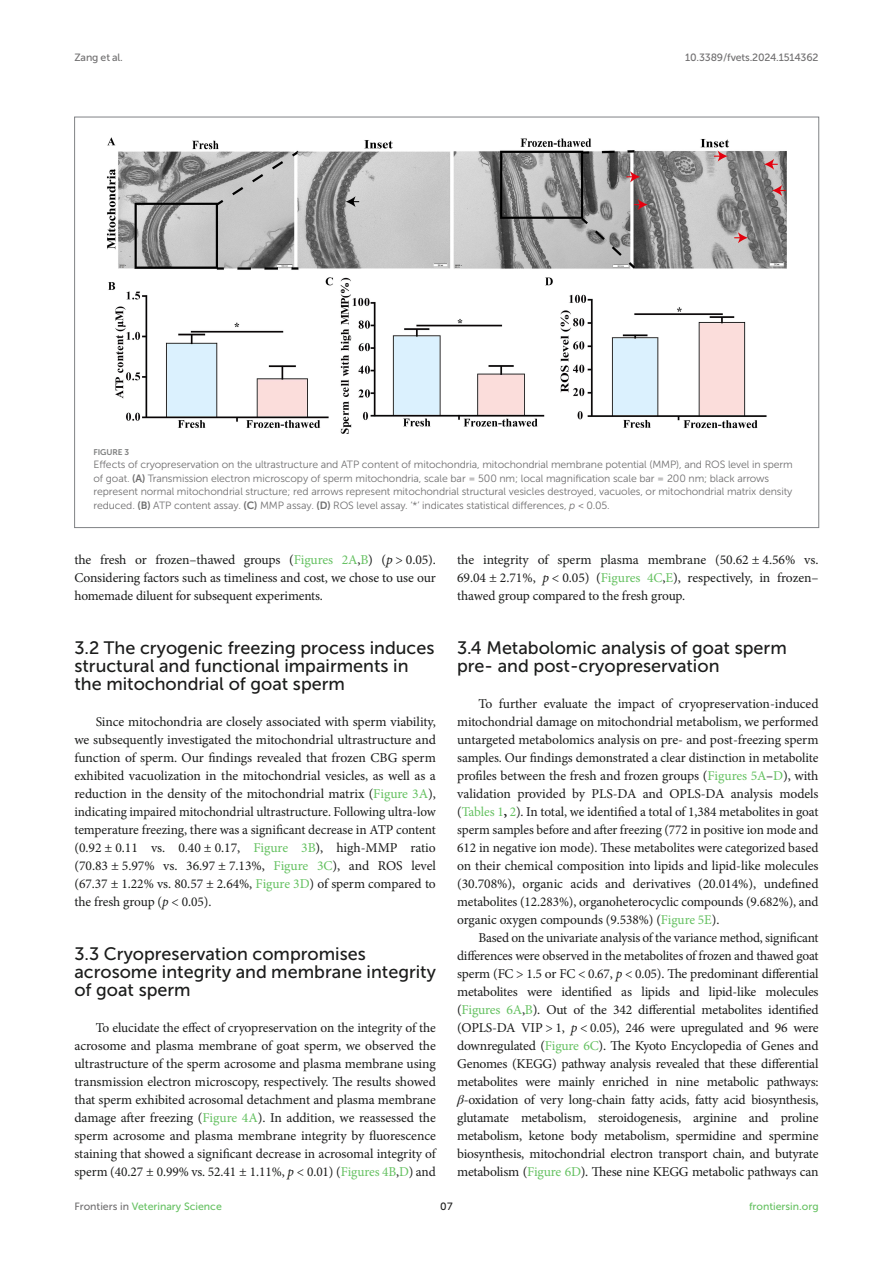
<style>
.page{position:relative;width:893px;height:1263px;background:#fff}
.page>*{position:absolute;margin:0;border:0;box-sizing:border-box;transform-origin:0 0}
.HEAD_2{font:18px/18px "Museo Sans 500";color:#1b1c1b}
.TEXT{font:13.5px/18px "Minion Pro";letter-spacing:-.01em;color:#1b1c1b;text-align:justify}
.FIG_LEG{font:10.5px/13.5px "Museo Sans 300";letter-spacing:-.01em;color:#706f70}
.t1{font:10.5px "Museo Sans 500";color:#65c161}
.t2{font:10.5px "Museo Sans 500";letter-spacing:-.015em;color:#706f70}
.t3{font:10.5px "Museo Sans 500";color:#1b1c1b}
.FIG_HD{font:8.25px "Museo Sans 700";letter-spacing:-.01em;color:#7e7f7f}
.s1{font-family:"Museo Sans 700"}
.s2{font-style:italic}
.s3{color:#65c161}
.s4{font-weight:700}
.s5{font-family:"STIX General";font-style:italic}
.s6{color:#706f70}
</style>
<div class="page">
<img style="left:106px;top:137px;width:681px;height:297px">
<p class="t2" style="left:74px;top:51px;width:50px">Zang et al.</p>
<p class="t2" style="left:685px;top:51px;width:135px">10.3389/fvets.2024.1514362</p>
<p class="FIG_HD" style="left:94px;top:447px;width:37px">FIGURE 3</p>
<p class="FIG_LEG" style="left:94px;top:458px;width:701px">Effects of cryopreservation on the ultrastructure and ATP content of mitochondria, mitochondrial membrane potential (MMP), and ROS level in sperm of goat. <span class="s1">(A)</span> Transmission electron microscopy of sperm mitochondria, scale bar = 500 nm; local magnification scale bar = 200 nm; black arrows represent normal mitochondrial structure; red arrows represent mitochondrial structural vesicles destroyed, vacuoles, or mitochondrial matrix density reduced. <span class="s1">(B)</span> ATP content assay. <span class="s1">(C)</span> MMP assay. <span class="s1">(D)</span> ROS level assay. ‘*’ indicates statistical differences, <span class="s2">p</span> &lt; 0.05.</p>
<p class="TEXT" style="left:74px;top:551px;width:363px">the fresh or frozen–thawed groups (<span class="s3">Figures 2A</span>,<span class="s3">B</span>) (<span class="s2">p</span> &gt; 0.05).<br>Considering factors such as timeliness and cost, we chose to use our homemade diluent for subsequent experiments.</p>
<p class="HEAD_2" style="left:74px;top:639px;width:362px">3.2 The cryogenic freezing process induces structural and functional impairments in the mitochondrial of goat sperm</p>
<p class="TEXT" style="left:74px;top:713px;width:363px;text-indent:21px">Since mitochondria are closely associated with sperm viability, we subsequently investigated the mitochondrial ultrastructure and function of sperm. Our findings revealed that frozen CBG sperm exhibited vacuolization in the mitochondrial vesicles, as well as a reduction in the density of the mitochondrial matrix (<span class="s3">Figure 3A</span>), indicating impaired mitochondrial ultrastructure. Following ultra-low temperature freezing, there was a significant decrease in ATP content (0.92 ± 0.11 vs. 0.40 ± 0.17, <span class="s3">Figure 3B</span>), high-MMP ratio (70.83 ± 5.97% vs. 36.97 ± 7.13%, <span class="s3">Figure 3C</span>), and ROS level (67.37 ± 1.22% vs. 80.57 ± 2.64%, <span class="s3">Figure 3D</span>) of sperm compared to the fresh group (<span class="s2">p</span> &lt; 0.05).</p>
<p class="HEAD_2" style="left:74px;top:945px;width:363px">3.3 Cryopreservation compromises acrosome integrity and membrane integrity of goat sperm</p>
<p class="TEXT" style="left:74px;top:1019px;width:363px;text-indent:21px">To elucidate the effect of cryopreservation on the integrity of the acrosome and plasma membrane of goat sperm, we observed the ultrastructure of the sperm acrosome and plasma membrane using transmission electron microscopy, respectively. The results showed that sperm exhibited acrosomal detachment and plasma membrane damage after freezing (<span class="s3">Figure 4A</span>). In addition, we reassessed the sperm acrosome and plasma membrane integrity by fluorescence staining that showed a significant decrease in acrosomal integrity of sperm (40.27 ± 0.99% vs. 52.41 ± 1.11%, <span class="s2">p</span> &lt; 0.01) (<span class="s3">Figures 4B</span>,<span class="s3">D</span>) and</p>
<p class="TEXT" style="left:457px;top:551px;width:363px">the integrity of sperm plasma membrane (50.62 ± 4.56% vs.<br>69.04 ± 2.71%, <span class="s2">p</span> &lt; 0.05) (<span class="s3">Figures 4C</span>,<span class="s3">E</span>), respectively, in frozen– thawed group compared to the fresh group.</p>
<p class="HEAD_2" style="left:457px;top:639px;width:331px">3.4 Metabolomic analysis of goat sperm pre- and post-cryopreservation</p>
<p class="TEXT" style="left:457px;top:695px;width:363px;text-indent:21px">To further evaluate the impact of cryopreservation-induced mitochondrial damage on mitochondrial metabolism, we performed untargeted metabolomics analysis on pre- and post-freezing sperm samples. Our findings demonstrated a clear distinction in metabolite profiles between the fresh and frozen groups (<span class="s3">Figures 5A</span>–<span class="s3">D</span>), with validation provided by PLS-DA and OPLS-DA analysis models (<span class="s3">Tables 1</span><span class="s4">,</span> <span class="s3">2</span>). In total, we identified a total of 1,384 metabolites in goat sperm samples before and after freezing (772 in positive ion mode and 612 in negative ion mode). These metabolites were categorized based on their chemical composition into lipids and lipid-like molecules (30.708%), organic acids and derivatives (20.014%), undefined metabolites (12.283%), organoheterocyclic compounds (9.682%), and organic oxygen compounds (9.538%) (<span class="s3">Figure 5E</span>).</p>
<p class="TEXT" style="left:457px;top:929px;width:363px;text-indent:21px">Based on the univariate analysis of the variance method, significant differences were observed in the metabolites of frozen and thawed goat sperm (FC &gt; 1.5 or FC &lt; 0.67, <span class="s2">p</span> &lt; 0.05). The predominant differential metabolites were identified as lipids and lipid-like molecules (<span class="s3">Figures 6A</span>,<span class="s3">B</span>). Out of the 342 differential metabolites identified (OPLS-DA VIP &gt; 1, <span class="s2">p</span> &lt; 0.05), 246 were upregulated and 96 were downregulated (<span class="s3">Figure 6C</span>). The Kyoto Encyclopedia of Genes and Genomes (KEGG) pathway analysis revealed that these differential metabolites were mainly enriched in nine metabolic pathways: <span class="s5">β</span>-oxidation of very long-chain fatty acids, fatty acid biosynthesis, glutamate metabolism, steroidogenesis, arginine and proline metabolism, ketone body metabolism, spermidine and spermine biosynthesis, mitochondrial electron transport chain, and butyrate metabolism (<span class="s3">Figure 6D</span>). These nine KEGG metabolic pathways can</p>
<p class="t1" style="left:74px;top:1200px;width:149px"><span class="s6">Frontiers in</span> Veterinary Science</p>
<p class="t3" style="left:440px;top:1200px;width:14px">07</p>
<p class="t1" style="left:749px;top:1200px;width:71px">frontiersin.org</p>
</div>
